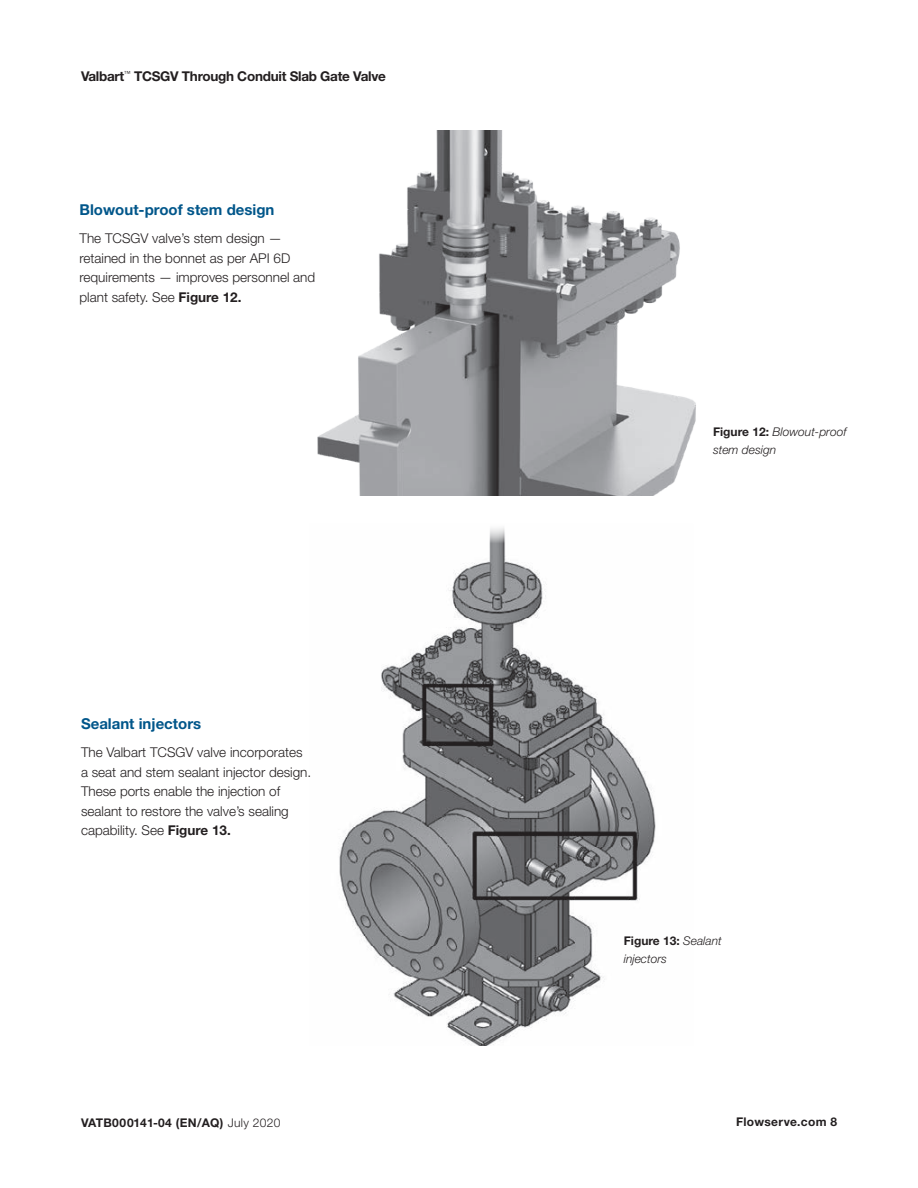
<style>
.page{position:relative;width:918px;height:1188px;background:#fff}
.page>*{position:absolute;margin:0;border:0;box-sizing:border-box;transform-origin:0 0}
.Subhead_Level_1__blu{font:700 15px "Helvetica Neue LT Std";color:#00568a}
.Body_copy{font:300 13.5px/19.5px "Helvetica Neue LT Std";color:#231f20}
.t1{font:700 13.5px "Helvetica Neue East A";letter-spacing:-.02em;color:#231f20}
.t2{font:italic 300 12px/18px "Helvetica Neue LT Std";color:#231f20}
.t3{font:700 12px "Helvetica Neue CE";letter-spacing:.025em;color:#231f20}
.s1{font-weight:700}
.s2{font-weight:700;font-style:normal}
.s3{font-family:"Helvetica Neue LT Std";font-weight:300}
</style>
<div class="page">
<img style="left:339px;top:527px;width:317px;height:519px">
<img style="left:317px;top:131px;width:379px;height:364px">
<p class="t1" style="left:81px;top:68px;width:306px">Valbart <sup>™</sup> TCSGV Through Conduit Slab Gate Valve</p>
<p class="Subhead_Level_1__blu" style="left:80px;top:201px;width:196px">Blowout-proof stem design</p>
<p class="Body_copy" style="left:80px;top:229px;width:237px">The TCSGV valve’s stem design — retained in the bonnet as per API 6D requirements — improves personnel and plant safety. See <span class="s1">Figure 12.</span></p>
<p class="Subhead_Level_1__blu" style="left:81px;top:715px;width:122px">Sealant injectors</p>
<p class="Body_copy" style="left:81px;top:743px;width:232px">The Valbart TCSGV valve incorporates a seat and stem sealant injector design.<br>These ports enable the injection of sealant to restore the valve’s sealing capability. See <span class="s1">Figure 13.</span></p>
<p class="t2" style="left:713px;top:423px;width:135px"><span class="s2">Figure 12:</span> Blowout-proof stem design</p>
<p class="t2" style="left:624px;top:931px;width:99px"><span class="s2">Figure 13:</span> Sealant injectors</p>
<p class="t3" style="left:81px;top:1115px;width:201px">VATB000141-04 (EN/AQ) <span class="s3">July 2020</span></p>
<p class="t3" style="left:736px;top:1114px;width:103px">Flowserve.com 8</p>
</div>
